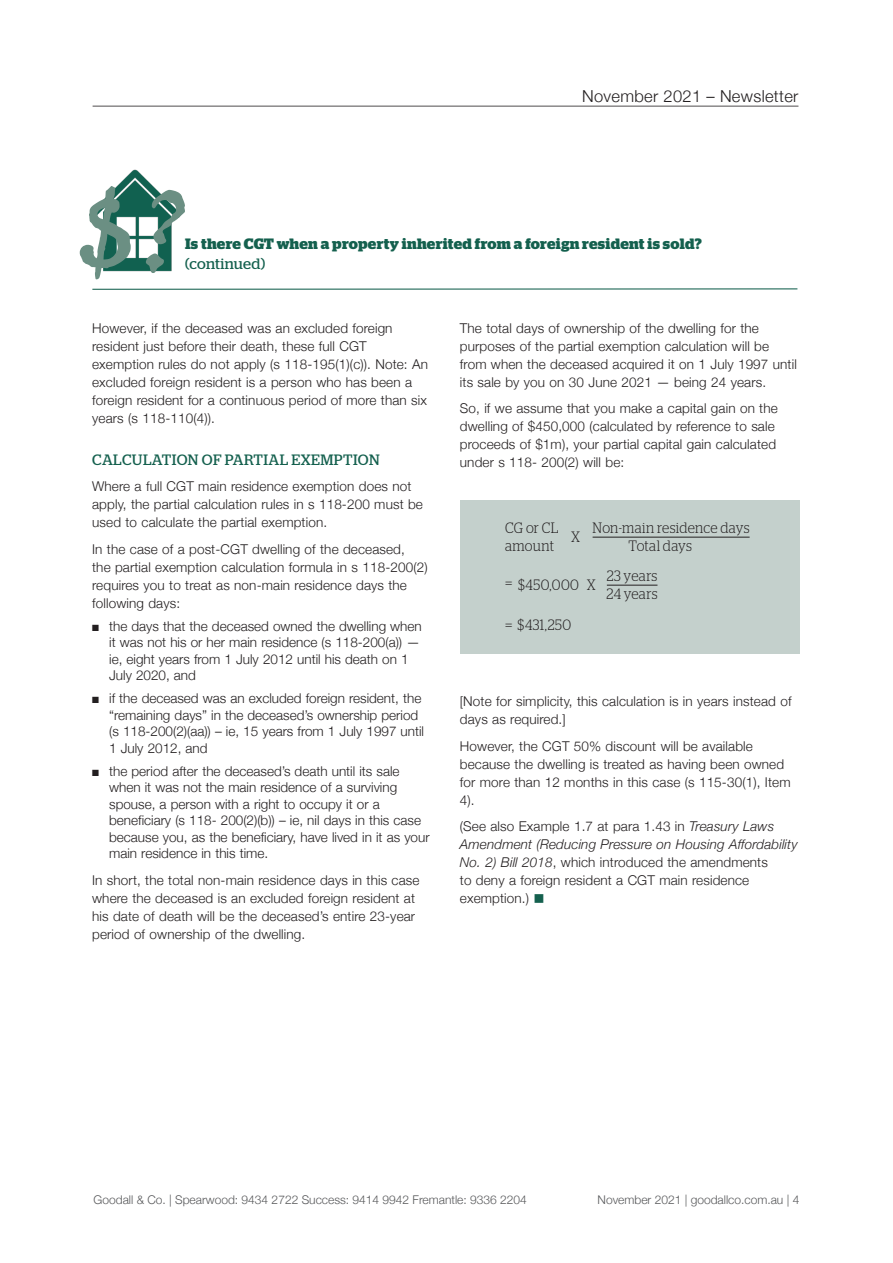
<style>
.page{position:relative;width:893px;height:1263px;background:#fff}
.page>*{position:absolute;margin:0;border:0;box-sizing:border-box;transform-origin:0 0}
.t1{font:108px "Trattatello";color:#6b8f83}
.t2{font:300 16.5px "Helvetica Neue";letter-spacing:.02em;color:#231f20}
.t3{font:700 15px "Stag";letter-spacing:.015em;color:#14604e}
.t4{font:300 15px/18px "Stag";letter-spacing:.025em;color:#231f20;scale:.9 1}
.t5{font:15px "Stag";letter-spacing:.02em;color:#14604e}
.t6{font:300 15px "Stag";letter-spacing:.025em;color:#231f20}
.t7{font:300 13.5px/18px "Helvetica Neue";letter-spacing:.01em;color:#231f20}
.t8{font:300 12px "Helvetica Neue";color:#57585a}
.s1{font-style:italic}
.s2{color:#14604e}
</style>
<div class="page">
<hr style="left:93px;top:106px;width:705px;height:1px;background:#231f20">
<div style="left:460px;top:500px;width:339px;height:153px;background:#c4d0cc"></div>
<hr style="left:593px;top:537px;width:157px;height:1px;background:#231f20">
<hr style="left:607px;top:585px;width:50px;height:1px;background:#231f20">
<hr style="left:92px;top:288px;width:705px;height:2px;background:#14604e">
<img style="left:89px;top:169px;width:92px;height:103px">
<p class="t2" style="left:582px;top:83px;width:218px">November 2021 – Newsletter</p>
<h1 class="t1" style="left:75px;top:162px;width:62px">$</h1>
<h1 class="t1" style="left:137px;top:169px;width:67px">?</h1>
<p class="t3" style="left:185px;top:235px;width:518px">Is there CGT when a property inherited from a foreign resident is sold?</p>
<p class="t5" style="left:185px;top:255px;width:82px">(continued)</p>
<p class="t7" style="left:92px;top:318px;width:337px">However, if the deceased was an excluded foreign resident just before their death, these full CGT exemption rules do not apply (s 118-195(1)(c)). Note: An excluded foreign resident is a person who has been a foreign resident for a continuous period of more than six years (s 118-110(4)).</p>
<p class="t5" style="left:92px;top:451px;width:289px">CALCULATION OF PARTIAL EXEMPTION</p>
<p class="t7" style="left:92px;top:477px;width:332px">Where a full CGT main residence exemption does not apply, the partial calculation rules in s 118-200 must be used to calculate the partial exemption.</p>
<p class="t7" style="left:92px;top:539px;width:337px">In the case of a post-CGT dwelling of the deceased,<br>the partial exemption calculation formula in s 118-200(2) requires you to treat as non-main residence days the following days:</p>
<p class="t7" style="left:109px;top:617px;width:314px;line-height:16.5px;text-indent:-17px">■ the days that the deceased owned the dwelling when it was not his or her main residence (s 118-200(a)) — ie, eight years from 1 July 2012 until his death on 1<br>July 2020, and</p>
<p class="t7" style="left:109px;top:689px;width:316px;line-height:16.5px;text-indent:-17px">■ if the deceased was an excluded foreign resident, the “remaining days” in the deceased’s ownership period (s 118-200(2)(aa)) – ie, 15 years from 1 July 1997 until 1 July 2012, and</p>
<p class="t7" style="left:109px;top:762px;width:322px;line-height:16.5px;text-indent:-17px">■ the period after the deceased’s death until its sale when it was not the main residence of a surviving spouse, a person with a right to occupy it or a beneficiary (s 118- 200(2)(b)) – ie, nil days in this case because you, as the beneficiary, have lived in it as your main residence in this time.</p>
<p class="t7" style="left:92px;top:870px;width:329px">In short, the total non-main residence days in this case where the deceased is an excluded foreign resident at his date of death will be the deceased’s entire 23-year period of ownership of the dwelling.</p>
<p class="t7" style="left:460px;top:318px;width:338px">The total days of ownership of the dwelling for the purposes of the partial exemption calculation will be from when the deceased acquired it on 1 July 1997 until its sale by you on 30 June 2021 — being 24 years.</p>
<p class="t7" style="left:460px;top:399px;width:319px">So, if we assume that you make a capital gain on the dwelling of $450,000 (calculated by reference to sale proceeds of $1m), your partial capital gain calculated under s 118- 200(2) will be:</p>
<p class="t4" style="left:505px;top:518px;width:61px">CG or CL</p>
<p class="t4" style="left:593px;top:518px;width:176px">Non-main residence days</p>
<p class="t4" style="left:571px;top:527px;width:11px">X</p>
<p class="t4" style="left:505px;top:536px;width:56px">amount</p>
<p class="t4" style="left:628px;top:536px;width:72px">Total days</p>
<p class="t6" style="left:505px;top:576px;width:92px">= $450,000 X</p>
<p class="t4" style="left:606px;top:566px;width:58px">23 years<br>24 years</p>
<p class="t6" style="left:505px;top:617px;width:68px">= $431,250</p>
<p class="t7" style="left:460px;top:691px;width:333px">[Note for simplicity, this calculation is in years instead of days as required.]</p>
<p class="t7" style="left:460px;top:736px;width:332px">However, the CGT 50% discount will be available because the dwelling is treated as having been owned for more than 12 months in this case (s 115-30(1), Item 4).</p>
<p class="t7" style="left:460px;top:816px;width:339px">(See also Example 1.7 at para 1.43 in <span class="s1">Treasury Laws Amendment (Reducing Pressure on Housing Affordability No. 2) Bill 2018</span>, which introduced the amendments<br>to deny a foreign resident a CGT main residence exemption.) <span class="s2">■</span></p>
<p class="t8" style="left:94px;top:1190px;width:435px">Goodall &amp; Co. | Spearwood: 9434 2722 Success: 9414 9942 Fremantle: 9336 2204</p>
<p class="t8" style="left:597px;top:1190px;width:203px">November 2021 | goodallco.com.au | 4</p>
</div>
